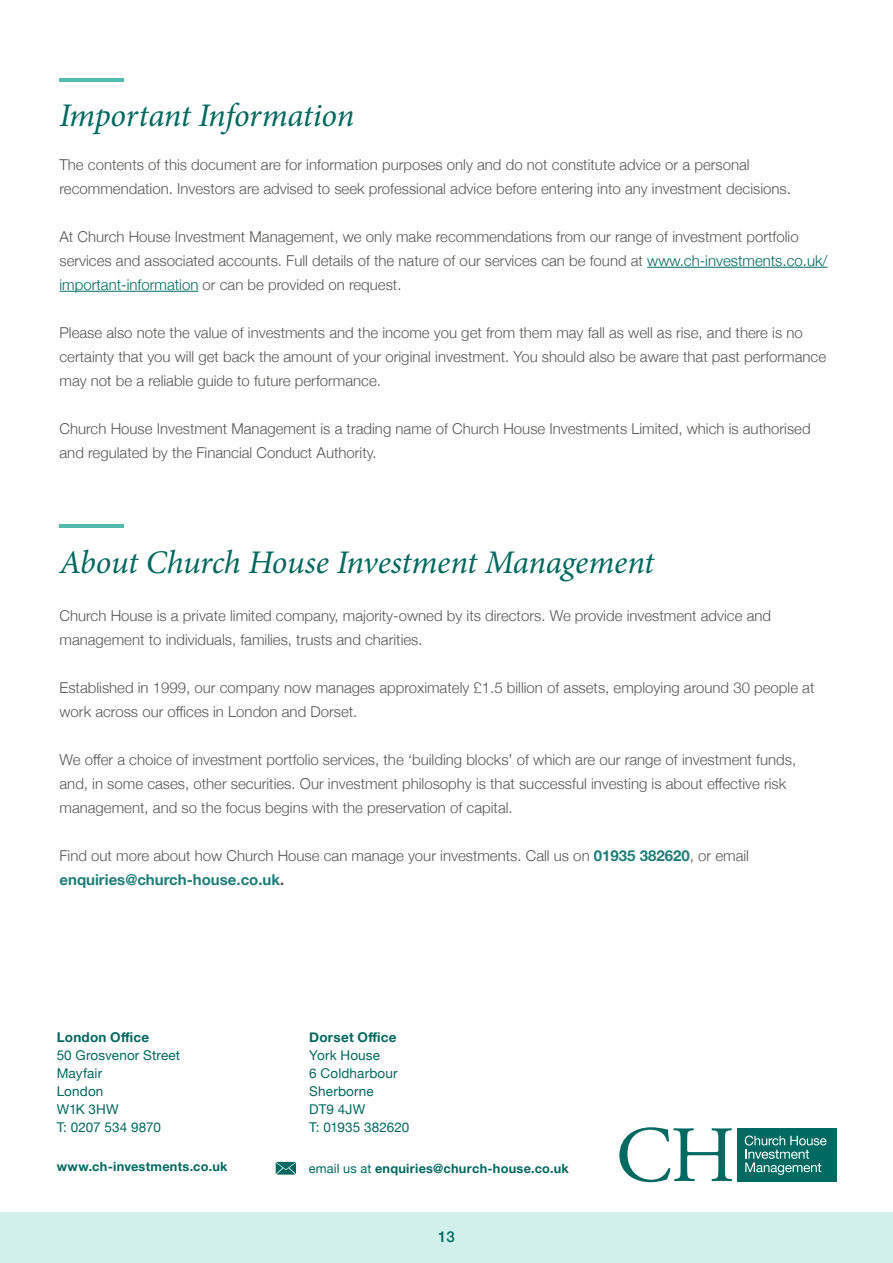
<style>
.page{position:relative;width:893px;height:1263px;background:#fff}
.page>*{position:absolute;margin:0;border:0;box-sizing:border-box;transform-origin:0 0}
.t1{font:italic 33px "Minion Pro";letter-spacing:-.01em;color:#006860}
.t2{font:300 15px/24px "Helvetica Neue";color:#575756}
.t3{font:500 15px "Helvetica Neue";color:#006860}
.t4{font:13.5px/18px "Helvetica Neue";letter-spacing:.01em;color:#006860}
.t5{font:700 13.5px "Helvetica Neue";letter-spacing:.015em;color:#006860}
.t6{font:700 12.75px "Helvetica Neue";letter-spacing:.02em;color:#006860}
.s1{color:#006860}
.s2{font-weight:700;color:#1d7e79}
.s3{font-weight:700}
.s4{font-weight:400}
</style>
<div class="page">
<div style="left:0;top:1213px;width:893px;height:50px;background:#d1f0eb"></div>
<hr style="left:60px;top:78px;width:64px;height:3px;background:#53bbad">
<hr style="left:647px;top:267px;width:180px;height:1px;background:#006860">
<hr style="left:60px;top:291px;width:138px;height:1px;background:#006860">
<hr style="left:60px;top:524px;width:64px;height:4px;background:#53bbad">
<div style="left:737px;top:1128px;width:99px;height:53px;background:#006961"></div>
<svg style="left:619px;top:1127px;width:113px;height:55px"></svg>
<svg style="left:745px;top:1135px;width:81px;height:40px"></svg>
<svg style="left:276px;top:1162px;width:20px;height:12px"></svg>
<h1 class="t1" style="left:60px;top:93px;width:296px">Important Information</h1>
<p class="t2" style="left:60px;top:151px;width:733px">The contents of this document are for information purposes only and do not constitute advice or a personal recommendation. Investors are advised to seek professional advice before entering into any investment decisions.</p>
<p class="t2" style="left:60px;top:223px;width:769px">At Church House Investment Management, we only make recommendations from our range of investment portfolio services and associated accounts. Full details of the nature of our services can be found at <span class="s1">www.ch-investments.co.uk/ important-information</span> or can be provided on request.</p>
<p class="t2" style="left:60px;top:319px;width:768px">Please also note the value of investments and the income you get from them may fall as well as rise, and there is no certainty that you will get back the amount of your original investment. You should also be aware that past performance may not be a reliable guide to future performance.</p>
<p class="t2" style="left:60px;top:415px;width:753px">Church House Investment Management is a trading name of Church House Investments Limited, which is authorised and regulated by the Financial Conduct Authority.</p>
<h1 class="t1" style="left:60px;top:539px;width:596px">About Church House Investment Management</h1>
<p class="t2" style="left:60px;top:602px;width:713px">Church House is a private limited company, majority-owned by its directors. We provide investment advice and management to individuals, families, trusts and charities.</p>
<p class="t2" style="left:60px;top:674px;width:756px">Established in 1999, our company now manages approximately £1.5 billion of assets, employing around 30 people at work across our offices in London and Dorset.</p>
<p class="t2" style="left:60px;top:746px;width:738px">We offer a choice of investment portfolio services, the ‘building blocks’ of which are our range of investment funds, and, in some cases, other securities. Our investment philosophy is that successful investing is about effective risk management, and so the focus begins with the preservation of capital.</p>
<p class="t2" style="left:60px;top:842px;width:691px">Find out more about how Church House can manage your investments. Call us on <span class="s2">01935 382620</span>, or email <span class="s2">enquiries@church-house.co.uk</span><span class="s3">.</span></p>
<p class="t5" style="left:57px;top:1027px;width:94px">London Office</p>
<p class="t4" style="left:57px;top:1047px;width:125px">50 Grosvenor Street<br>Mayfair<br>London<br>W1K 3HW<br>T: 0207 534 9870</p>
<p class="t5" style="left:309px;top:1027px;width:89px">Dorset Office</p>
<p class="t4" style="left:309px;top:1047px;width:102px">York House<br>6 Coldharbour<br>Sherborne<br>DT9 4JW<br>T: 01935 382620</p>
<p class="t6" style="left:57px;top:1156px;width:172px">www.ch-investments.co.uk</p>
<p class="t6" style="left:309px;top:1159px;width:262px"><span class="s4">email us at</span> enquiries@church-house.co.uk</p>
<p class="t3" style="left:438px;top:1224px;width:18px">13</p>
</div>
